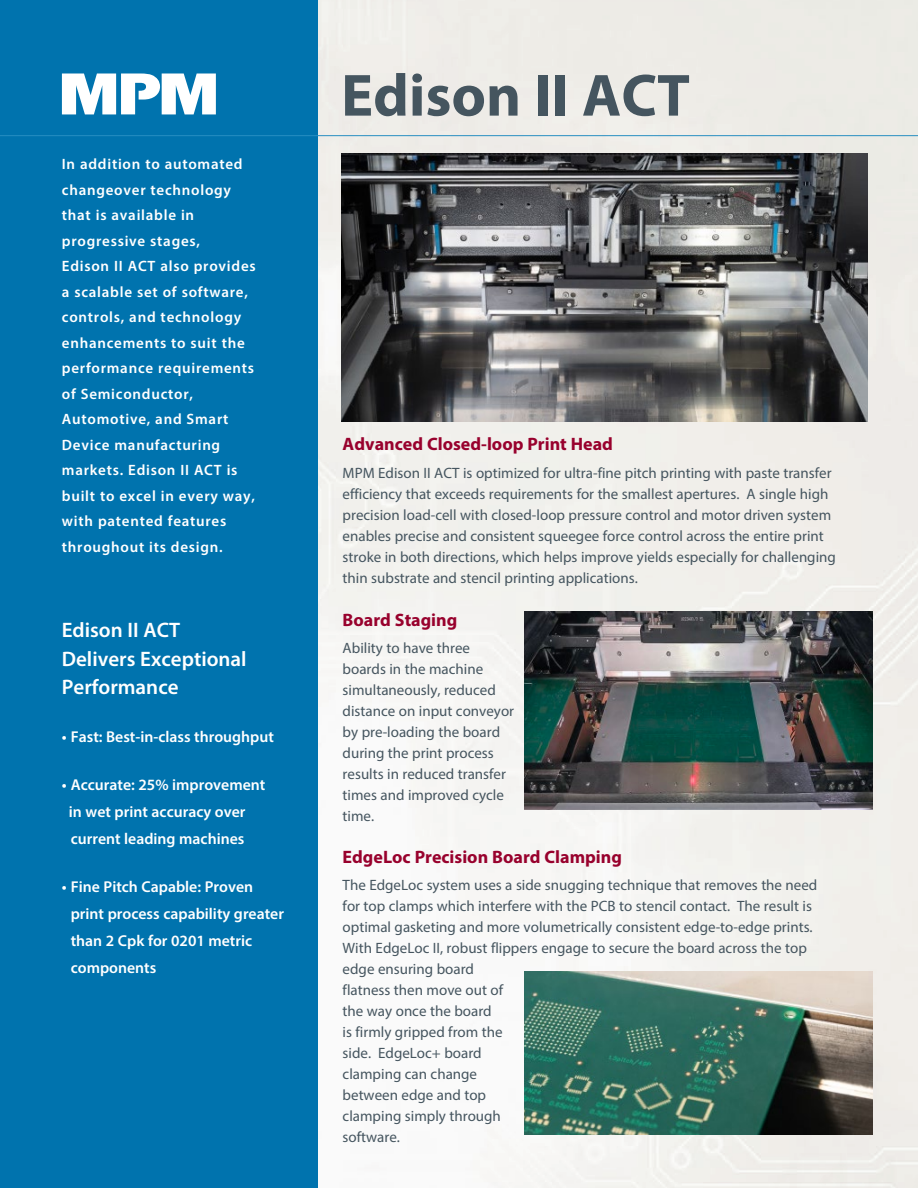
<style>
.page{position:relative;width:918px;height:1188px;background:#fff}
.page>*{position:absolute;margin:0;border:0;box-sizing:border-box;transform-origin:0 0}
.t1{font:700 60px "Myriad Pro";color:#45555f}
.t2{font:600 21px/28.5px "Myriad Pro";color:#fff}
.t3{font:700 18px "Myriad Pro";color:#98012d}
.t4{font:600 15.75px/27px "Myriad Pro";color:#fff}
.t5{font:15px/21px "Myriad Pro";color:#45555f}
.t6{font:600 15px/25.5px "Myriad Pro";letter-spacing:.05em;color:#fff}
</style>
<div class="page">
<img style="left:318px;top:0;width:600px;height:1188px">
<div style="left:0;top:0;width:318px;height:1188px;background:#0073ae"></div>
<svg style="left:62px;top:74px;width:154px;height:40px"></svg>
<hr style="left:0;top:135px;width:918px;height:1px;background:#278ec1">
<img style="left:525px;top:971px;width:347px;height:164px">
<img style="left:525px;top:611px;width:347px;height:198px">
<img style="left:341px;top:154px;width:527px;height:267px">
<p class="t6" style="left:62px;top:151px;width:195px">In addition to automated changeover technology that is available in progressive stages,<br>Edison II ACT also provides a scalable set of software, controls, and technology enhancements to suit the performance requirements of Semiconductor,<br>Automotive, and Smart<br>Device manufacturing markets. Edison II ACT is built to excel in every way, with patented features throughout its design.</p>
<p class="t2" style="left:62px;top:616px;width:186px">Edison II ACT<br>Delivers Exceptional<br>Performance</p>
<p class="t4" style="left:62px;top:723px;width:214px">• Fast: Best-in-class throughput</p>
<p class="t4" style="left:69px;top:771px;width:198px;text-indent:-7px">• Accurate: 25% improvement in wet print accuracy over current leading machines</p>
<p class="t4" style="left:71px;top:873px;width:215px;text-indent:-9px">• Fine Pitch Capable: Proven print process capability greater than 2 Cpk for 0201 metric components</p>
<p class="t1" style="left:341px;top:56px;width:350px">Edison II ACT</p>
<p class="t3" style="left:343px;top:433px;width:272px">Advanced Closed-loop Print Head</p>
<p class="t5" style="left:343px;top:462px;width:495px">MPM Edison II ACT is optimized for ultra-fine pitch printing with paste transfer efficiency that exceeds requirements for the smallest apertures. A single high precision load-cell with closed-loop pressure control and motor driven system enables precise and consistent squeegee force control across the entire print stroke in both directions, which helps improve yields especially for challenging thin substrate and stencil printing applications.</p>
<p class="t3" style="left:343px;top:608px;width:116px">Board Staging</p>
<p class="t5" style="left:343px;top:638px;width:173px">Ability to have three boards in the machine simultaneously, reduced distance on input conveyor by pre-loading the board during the print process results in reduced transfer times and improved cycle time.</p>
<p class="t3" style="left:343px;top:845px;width:281px">EdgeLoc Precision Board Clamping</p>
<p class="t5" style="left:343px;top:875px;width:476px">The EdgeLoc system uses a side snugging technique that removes the need for top clamps which interfere with the PCB to stencil contact. The result is optimal gasketing and more volumetrically consistent edge-to-edge prints.<br>With EdgeLoc II, robust flippers engage to secure the board across the top edge ensuring board<br>flatness then move out of<br>the way once the board<br>is firmly gripped from the<br>side. EdgeLoc+ board<br>clamping can change<br>between edge and top<br>clamping simply through<br>software.</p>
</div>
